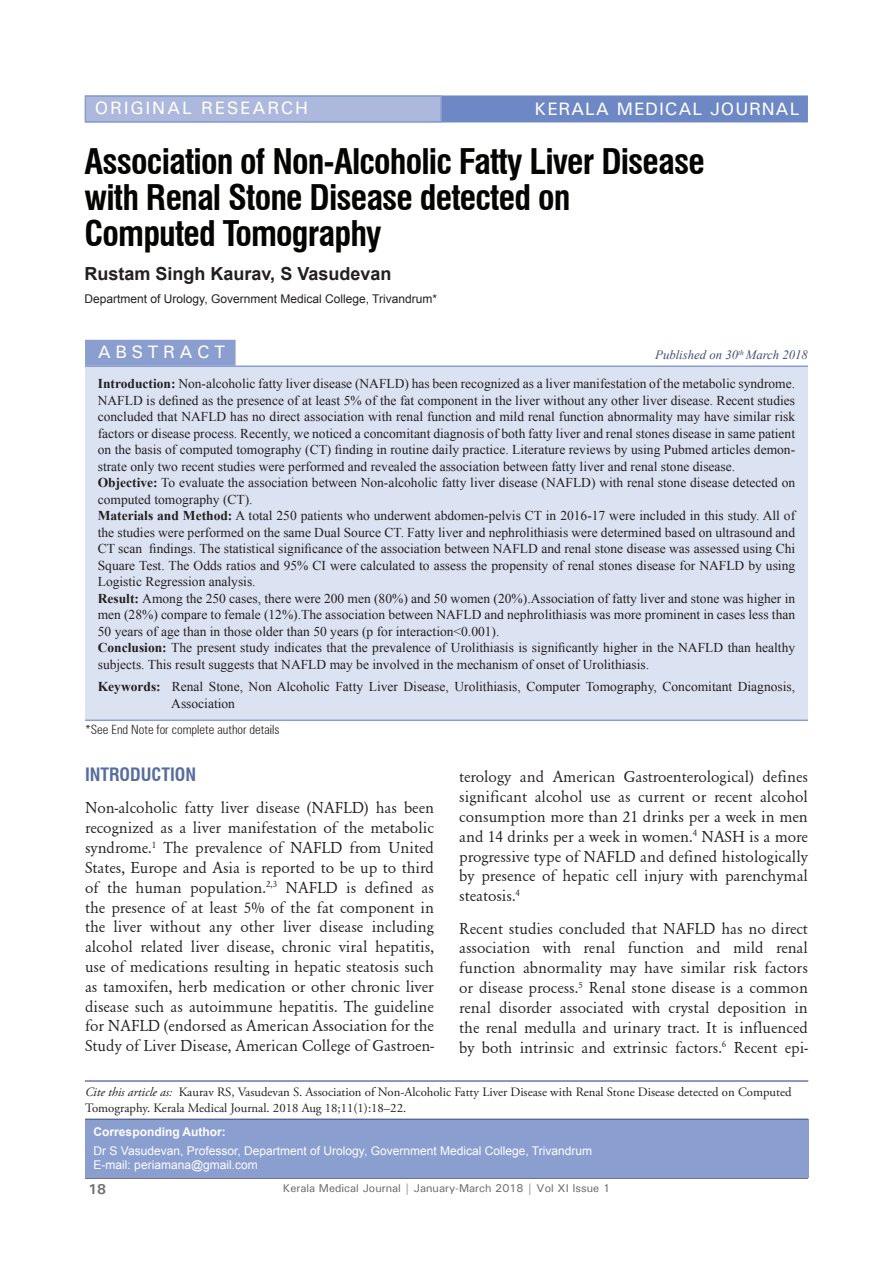
<style>
.page{position:relative;width:893px;height:1263px;background:#fff}
.page>*{position:absolute;margin:0;border:0;box-sizing:border-box;transform-origin:0 0}
.t1{font:700 condensed 34.5px/36px "Swiss 721 BT";letter-spacing:-.025em;color:#040503}
.Title_Name{font:700 18px "Arial";color:#231f20}
.t2{font:500 18px "Univers";letter-spacing:.05em;color:#fff}
.t3{font:500 18px "Univers";letter-spacing:.1em;color:#fff}
.Head_1{font:700 condensed 18px "Swiss 721 BT";color:#566d9e}
.t4{font:500 18px "Univers";letter-spacing:.25em;color:#fff}
.Para_1{font:16.5px/19.8px "Garamond";color:#231f20;text-align:justify}
.t5{font:700 14.25px "Univers";color:#6c6d70}
.Abstract{font:13.5px/16.5px "Times New Roman";color:#231f20;text-align:justify}
.t6{font:12.75px/15.3px "Adobe Garamond Pro";color:#231f20}
.t7{font:300 condensed 12.75px "Zurich BT";color:#231f20}
.t8{font:italic 12.75px "Times New Roman";color:#3e4f77}
.Corresponding_Author{font:12px "Arial";color:#fff}
.Title_Name-2{font:12px "Arial";color:#231f20}
.t9{font:700 12px "Arial";color:#fff}
.t10{font:500 11.25px "Univers";color:#6c6d70}
.s1{font-weight:700}
.s2{font-style:italic}
</style>
<div class="page">
<hr style="left:85px;top:1178px;width:723px;height:1px;background:#57585a">
<div style="left:85px;top:95px;width:723px;height:27px;background:#6d88c5;border:2px solid #6d88c5"></div>
<div style="left:85px;top:95px;width:357px;height:27px;background:#acb8dc;border:2px solid #8b9ed0"></div>
<div style="left:85px;top:340px;width:151px;height:26px;background:#8b9ed0"></div>
<div style="left:85px;top:367px;width:723px;height:352px;background:#dbe2f2"></div>
<hr style="left:85px;top:365px;width:723px;height:2px;background:#8b9ed0">
<hr style="left:85px;top:719px;width:723px;height:2px;background:#8b9ed0">
<div style="left:85px;top:1119px;width:723px;height:59px;background:#8b9ed0"></div>
<hr style="left:85px;top:1119px;width:723px;height:1px;background:#3e4f77">
<hr style="left:85px;top:1080px;width:723px;height:1px;background:#8b9ed0">
<p class="t3" style="left:95px;top:97px;width:215px">ORIGINAL RESEARCH</p>
<p class="t2" style="left:534px;top:97px;width:266px">KERALA MEDICAL JOURNAL</p>
<p class="t1" style="left:85px;top:143px;width:622px">Association of Non-Alcoholic Fatty Liver Disease with Renal Stone Disease detected on<br>Computed Tomography</p>
<p class="Title_Name" style="left:85px;top:262px;width:308px">Rustam Singh Kaurav, S Vasudevan</p>
<p class="Title_Name-2" style="left:85px;top:291px;width:354px">Department of Urology, Government Medical College, Trivandrum*</p>
<p class="t4" style="left:98px;top:341px;width:129px">ABSTRACT</p>
<p class="Abstract" style="left:98px;top:375px;width:699px"><span class="s1">Introduction:</span> Non-alcoholic fatty liver disease (NAFLD) has been recognized as a liver manifestation of the metabolic syndrome.<br>NAFLD is defined as the presence of at least 5% of the fat component in the liver without any other liver disease. Recent studies concluded that NAFLD has no direct association with renal function and mild renal function abnormality may have similar risk factors or disease process. Recently, we noticed a concomitant diagnosis of both fatty liver and renal stones disease in same patient on the basis of computed tomography (CT) finding in routine daily practice. Literature reviews by using Pubmed articles demon&shy;strate only two recent studies were performed and revealed the association between fatty liver and renal stone disease.</p>
<p class="Abstract" style="left:98px;top:474px;width:699px"><span class="s1">Objective:</span> To evaluate the association between Non-alcoholic fatty liver disease (NAFLD) with renal stone disease detected on computed tomography (CT).</p>
<p class="Abstract" style="left:98px;top:507px;width:699px"><span class="s1">Materials and Method:</span> A total 250 patients who underwent abdomen-pelvis CT in 2016-17 were included in this study. All of the studies were performed on the same Dual Source CT. Fatty liver and nephrolithiasis were determined based on ultrasound and CT scan findings. The statistical significance of the association between NAFLD and renal stone disease was assessed using Chi Square Test. The Odds ratios and 95% CI were calculated to assess the propensity of renal stones disease for NAFLD by using Logistic Regression analysis.</p>
<p class="Abstract" style="left:98px;top:590px;width:699px"><span class="s1">Result:</span> Among the 250 cases, there were 200 men (80%) and 50 women (20%).Association of fatty liver and stone was higher in men (28%) compare to female (12%).The association between NAFLD and nephrolithiasis was more prominent in cases less than 50 years of age than in those older than 50 years (p for interaction&lt;0.001).</p>
<p class="Abstract" style="left:98px;top:639px;width:699px"><span class="s1">Conclusion:</span> The present study indicates that the prevalence of Urolithiasis is significantly higher in the NAFLD than healthy subjects. This result suggests that NAFLD may be involved in the mechanism of onset of Urolithiasis.</p>
<p class="Abstract" style="left:171px;top:678px;width:625px;text-indent:-74px"><span class="s1">Keywords:</span> Renal Stone, Non Alcoholic Fatty Liver Disease, Urolithiasis, Computer Tomography, Concomitant Diagnosis,<br>Association</p>
<p class="t7" style="left:85px;top:722px;width:196px">*See End Note for complete author details</p>
<p class="Head_1" style="left:85px;top:763px;width:113px">INTRODUCTION</p>
<p class="Para_1" style="left:85px;top:798px;width:350px">Non-alcoholic fatty liver disease (NAFLD) has been recognized as a liver manifestation of the metabolic syndrome.<sup>1</sup> The prevalence of NAFLD from United States, Europe and Asia is reported to be up to third of the human population.<sup>2,3</sup> NAFLD is defined as the presence of at least 5% of the fat component in the liver without any other liver disease including alcohol related liver disease, chronic viral hepatitis, use of medications resulting in hepatic steatosis such as tamoxifen, herb medication or other chronic liver disease such as autoimmune hepatitis. The guideline for NAFLD (endorsed as American Association for the Study of Liver Disease, American College of Gastroen-</p>
<p class="t8" style="left:655px;top:346px;width:154px">Published on 30<sup>th</sup> March 2018</p>
<p class="Para_1" style="left:459px;top:767px;width:350px">terology and American Gastroenterological) defines significant alcohol use as current or recent alcohol consumption more than 21 drinks per a week in men and 14 drinks per a week in women.<sup>4</sup> NASH is a more progressive type of NAFLD and defined histologically by presence of hepatic cell injury with parenchymal steatosis.<sup>4</sup></p>
<p class="Para_1" style="left:459px;top:918px;width:350px">Recent studies concluded that NAFLD has no direct association with renal function and mild renal function abnormality may have similar risk factors or disease process.<sup>5</sup> Renal stone disease is a common renal disorder associated with crystal deposition in the renal medulla and urinary tract. It is influenced by both intrinsic and extrinsic factors.<sup>6</sup> Recent epi-</p>
<p class="t6" style="left:85px;top:1085px;width:708px"><span class="s2">Cite this article as:</span> Kaurav RS, Vasudevan S. Association of Non-Alcoholic Fatty Liver Disease with Renal Stone Disease detected on Computed<br>Tomography. Kerala Medical Journal. 2018 Aug 18;11(1):18–22.</p>
<p class="t9" style="left:94px;top:1124px;width:134px">Corresponding Author:</p>
<p class="Corresponding_Author" style="left:94px;top:1143px;width:500px">Dr S Vasudevan, Professor, Department of Urology, Government Medical College, Trivandrum</p>
<p class="Corresponding_Author" style="left:94px;top:1157px;width:166px">E-mail: periamana@gmail.com</p>
<p class="t5" style="left:88px;top:1180px;width:19px">18</p>
<p class="t10" style="left:283px;top:1181px;width:329px">Kerala Medical Journal | January-March 2018 | Vol XI Issue 1</p>
</div>
